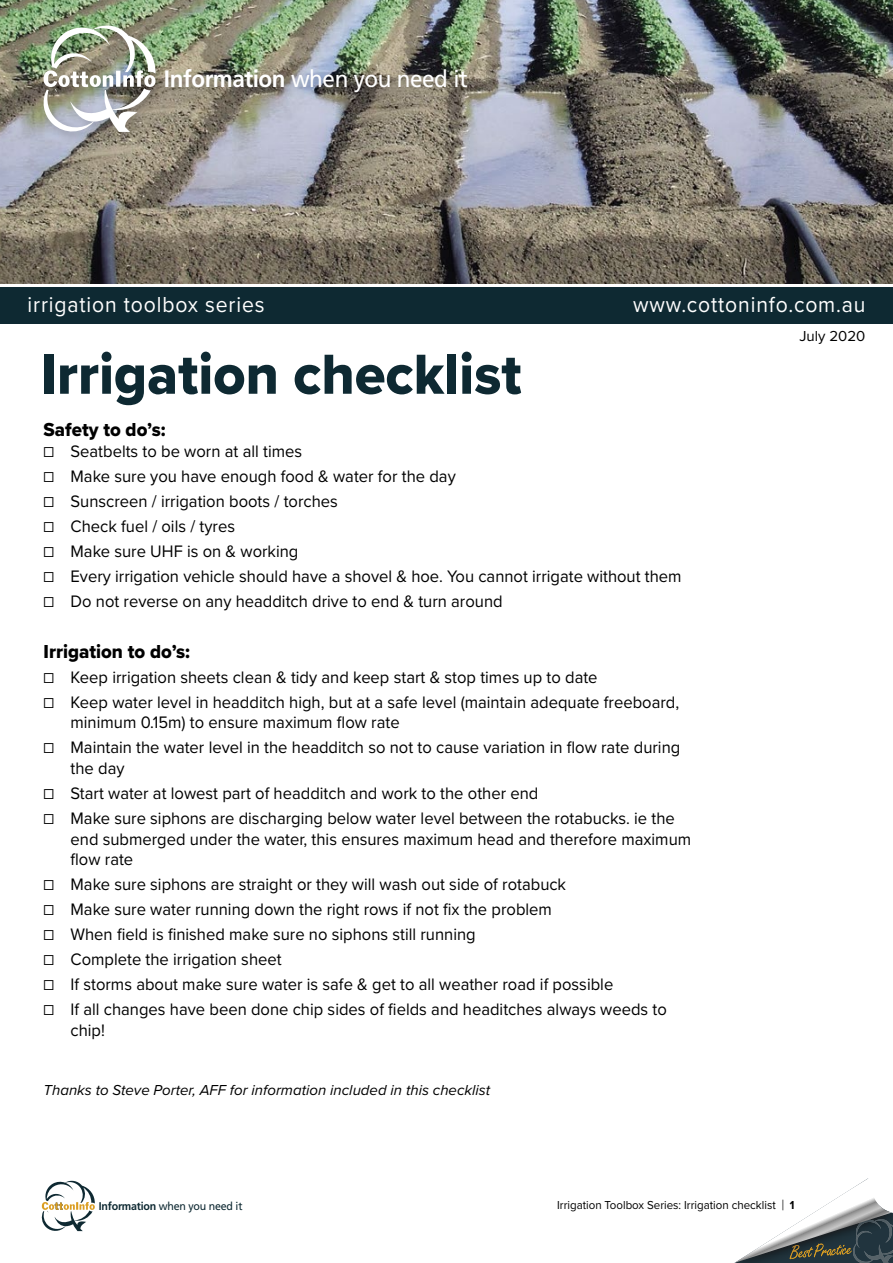
<style>
.page{position:relative;width:893px;height:1263px;background:#fff}
.page>*{position:absolute;margin:0;border:0;box-sizing:border-box;transform-origin:0 0}
.t1{font:58.5px "Proxima Nova Extrabld";color:#0e2932;scale:.96 1}
.t2{font:23.7px "Frutiger";letter-spacing:-.02em;color:#fff;scale:.95 1}
.t3{font:22.5px "Proxima Nova";letter-spacing:.04em;color:#fff;scale:.94 1}
.t4{font:19.5px "Proxima Nova Extrabld";color:#000;scale:.96 1}
.t5{font:17.25px/24.9px "Proxima Nova";color:#000;scale:.94 1}
.t6{font:17.25px/24.9px "Proxima Nova";color:#000;scale:.96 1}
.t7{font:italic 15px "Proxima Nova";color:#000}
.t8{font:15px "Proxima Nova";color:#000}
.t9{font:12px "Proxima Nova";color:#000;scale:.96 1}
.t10{font:11.25px "Frutiger";letter-spacing:-.02em;color:#0e2932;scale:.95 1}
.s1{font-weight:700}
.s2{font-size:15px}
</style>
<div class="page">
<img style="left:0;top:0;width:893px;height:283px">
<div style="left:0;top:287px;width:893px;height:36px;background:#0e2932"></div>
<div style="left:39px;top:21px;width:441px;height:124px;background:#000;opacity:.22"></div>
<img style="left:41px;top:22px;width:115px;height:113px">
<svg style="left:734px;top:1178px;width:159px;height:85px"></svg>
<svg style="left:41px;top:1180px;width:54px;height:52px"></svg>
<h2 class="t2" style="left:164px;top:64px;width:321px"><span class="s1">Information</span> when you need it</h2>
<h3 class="t3" style="left:28px;top:288px;width:254px">irrigation toolbox series</h3>
<h3 class="t3" style="left:633px;top:288px;width:249px">www.cottoninfo.com.au</h3>
<h1 class="t1" style="left:41px;top:331px;width:502px">Irrigation checklist</h1>
<p class="t4" style="left:44px;top:415px;width:129px">Safety to do’s:</p>
<p class="t5" style="left:44px;top:438px;width:680px">☐ Seatbelts to be worn at all times<br>☐ Make sure you have enough food &amp; water for the day<br>☐ Sunscreen / irrigation boots / torches<br>☐ Check fuel / oils / tyres<br>☐ Make sure UHF is on &amp; working<br>☐ Every irrigation vehicle should have a shovel &amp; hoe. You cannot irrigate without them ☐ Do not reverse on any headditch drive to end &amp; turn around</p>
<p class="t4" style="left:44px;top:637px;width:154px">Irrigation to do’s:</p>
<p class="t5" style="left:44px;top:664px;width:678px">☐ Keep irrigation sheets clean &amp; tidy and keep start &amp; stop times up to date<br>☐ Keep water level in headditch high, but at a safe level (maintain adequate freeboard,</p>
<p class="t6" style="left:44px;top:709px;width:665px;text-indent:27px">minimum 0.15m) to ensure maximum flow rate<br>☐ Maintain the water level in the headditch so not to cause variation in flow rate during</p>
<p class="t6" style="left:44px;top:755px;width:659px;text-indent:27px">the day<br>☐ Start water at lowest part of headditch and work to the other end<br>☐ Make sure siphons are discharging below water level between the rotabucks. ie the</p>
<p class="t6" style="left:71px;top:828px;width:648px;line-height:20.7px">end submerged under the water, this ensures maximum head and therefore maximum flow rate</p>
<p class="t5" style="left:44px;top:871px;width:665px">☐ Make sure siphons are straight or they will wash out side of rotabuck<br>☐ Make sure water running down the right rows if not fix the problem<br>☐ When field is finished make sure no siphons still running<br>☐ Complete the irrigation sheet<br>☐ If storms about make sure water is safe &amp; get to all weather road if possible<br>☐ If all changes have been done chip sides of fields and headitches always weeds to</p>
<p class="t6" style="left:71px;top:1017px;width:37px">chip!</p>
<p class="t7" style="left:44px;top:1079px;width:448px">Thanks to Steve Porter, AFF for information included in this checklist</p>
<p class="t8" style="left:799px;top:325px;width:67px">July 2020</p>
<p class="t10" style="left:99px;top:1199px;width:153px"><span class="s1">Information</span> when you need it</p>
<p class="t9" style="left:557px;top:1196px;width:249px">Irrigation Toolbox Series: Irrigation checklist <span class="s2">|</span> <span class="s1">1</span></p>
</div>
